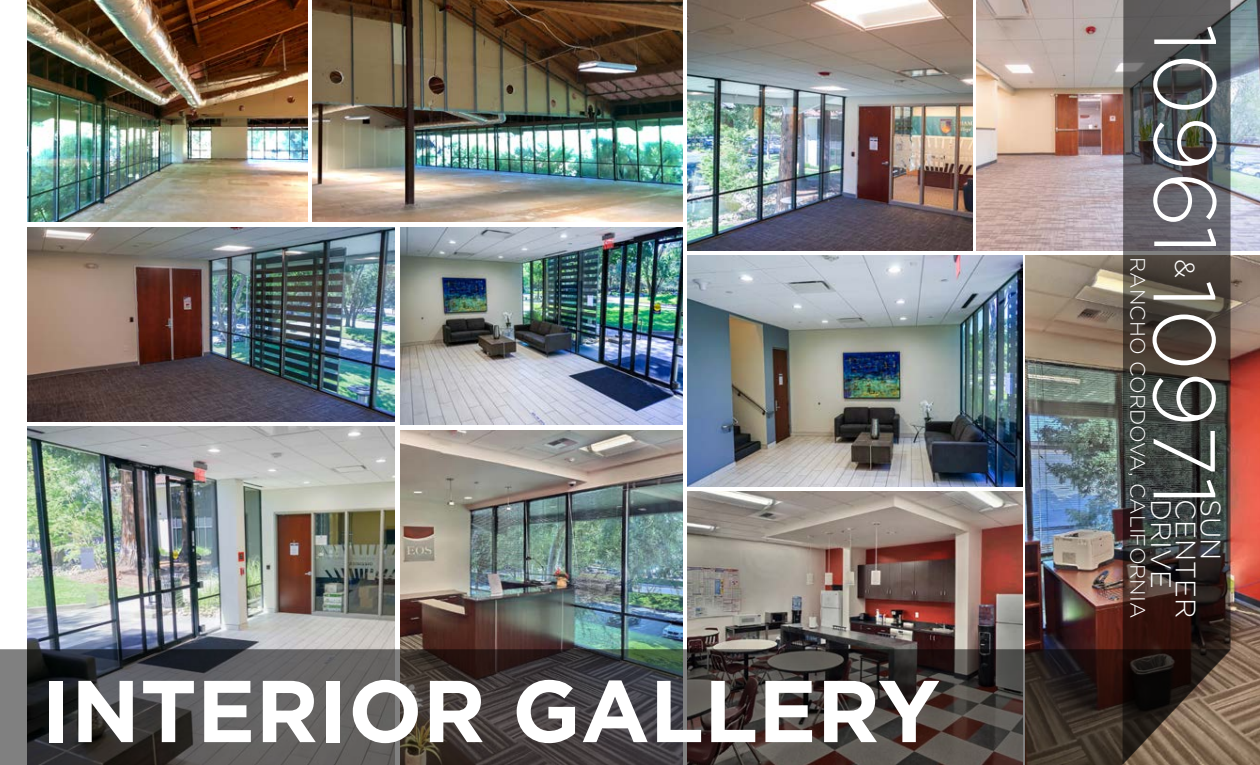
<style>
.page{position:relative;width:1260px;height:765px;background:#fff}
.page>*{position:absolute;margin:0;border:0;box-sizing:border-box;transform-origin:0 0}
.t1{font:700 87.5px "Gotham";color:#fff}
.t2{font:300 87.5px "Gotham";color:#fff}
.t3{font:300 28px "Gotham";color:#fff}
.t4{font:300 27.5px "Gotham";color:#fff}
.t5{font:300 20.88px "Gotham";color:#fff}
</style>
<div class="page">
<img style="left:977px;top:0;width:283px;height:250px">
<img style="left:27px;top:228px;width:367px;height:194px">
<img style="left:28px;top:427px;width:366px;height:222px">
<img style="left:401px;top:228px;width:282px;height:196px">
<img style="left:401px;top:431px;width:282px;height:218px">
<img style="left:27px;top:0;width:280px;height:222px">
<img style="left:312px;top:0;width:371px;height:222px">
<img style="left:688px;top:492px;width:334px;height:157px">
<img style="left:688px;top:255px;width:334px;height:232px">
<img style="left:688px;top:0;width:284px;height:250px">
<img style="left:1026px;top:255px;width:234px;height:510px">
<svg style="left:0;top:649px;width:1123px;height:116px;background:#443f3e"></svg>
<svg style="left:1123px;top:0;width:108px;height:765px;background:#484340"></svg>
<h1 class="t1" style="left:42px;top:653px;width:900px">INTERIOR GALLERY</h1>
<h1 class="t2" style="left:1240px;top:24px;width:484px;rotate:90deg">10961 10971</h1>
<p class="t5" style="left:1151px;top:257px;width:362px;rotate:90deg">RANCHO CORDOVA, CALIFORNIA</p>
<h3 class="t4" style="left:1202px;top:259px;width:21px;rotate:90deg">&amp;</h3>
<h2 class="t3" style="left:1179px;top:499px;width:91px;rotate:90deg">DRIVE</h2>
<h2 class="t3" style="left:1204px;top:499px;width:120px;rotate:90deg">CENTER</h2>
<h2 class="t3" style="left:1228px;top:499px;width:63px;rotate:90deg">SUN</h2>
</div>
